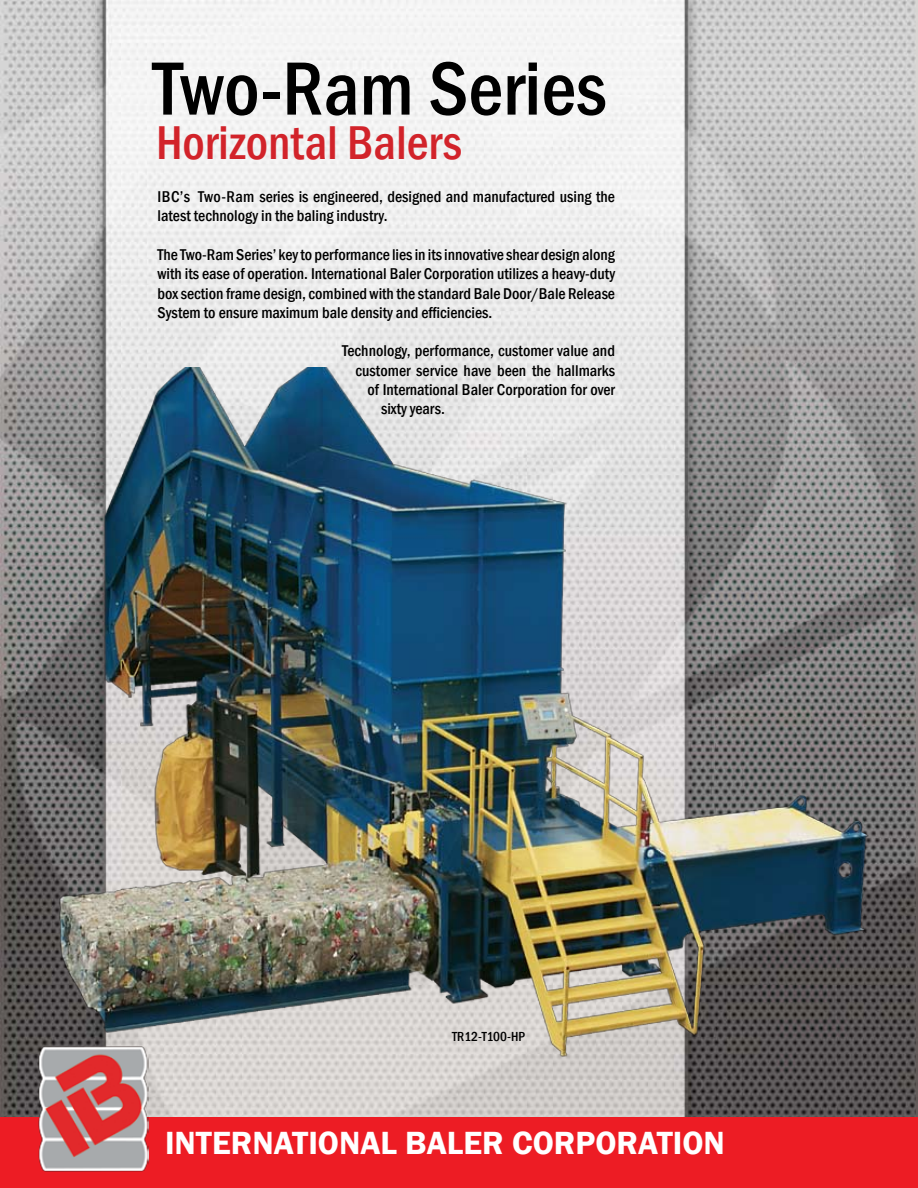
<style>
.page{position:relative;width:918px;height:1188px;background:#fff}
.page>*{position:absolute;margin:0;border:0;box-sizing:border-box;transform-origin:0 0}
.t1{font:500 condensed 78px "Franklin Gothic";color:#000}
.t2{font:500 condensed 48.75px "Franklin Gothic";color:#d2232a}
.t3{font:600 33px "Franklin Gothic";color:#fff}
.t4{font:500 condensed 16.05px/19.4px "Franklin Gothic";color:#000}
.t5{font:500 condensed 13.5px "Franklin Gothic";color:#000}
</style>
<div class="page">
<img style="left:0;top:0;width:918px;height:1188px">
<img style="left:30px;top:368px;width:843px;height:696px">
<div style="left:0;top:1118px;width:917px;height:70px;background:#ed1c24"></div>
<img style="left:38px;top:1046px;width:110px;height:126px">
<h1 class="t1" style="left:153px;top:37px;width:455px">Two-Ram Series</h1>
<h2 class="t2" style="left:156px;top:110px;width:308px">Horizontal Balers</h2>
<p class="t4" style="left:158px;top:187px;width:459px">IBC’s Two-Ram series is engineered, designed and manufactured using the latest technology in the baling industry.</p>
<p class="t4" style="left:158px;top:245px;width:459px;text-align:justify">The Two-Ram Series’ key to performance lies in its innovative shear design along with its ease of operation. International Baler Corporation utilizes a heavy-duty box section frame design, combined with the standard Bale Door/Bale Release System to ensure maximum bale density and efficiencies.</p>
<p class="t4" style="left:342px;top:341px;width:274px">Technology, performance, customer value and</p>
<p class="t4" style="left:356px;top:361px;width:261px">customer service have been the hallmarks</p>
<p class="t4" style="left:368px;top:380px;width:249px">of International Baler Corporation for over</p>
<p class="t4" style="left:381px;top:399px;width:65px">sixty years.</p>
<p class="t5" style="left:452px;top:1028px;width:74px">TR12-T100-HP</p>
<h3 class="t3" style="left:165px;top:1123px;width:561px">INTERNATIONAL BALER CORPORATION</h3>
</div>
